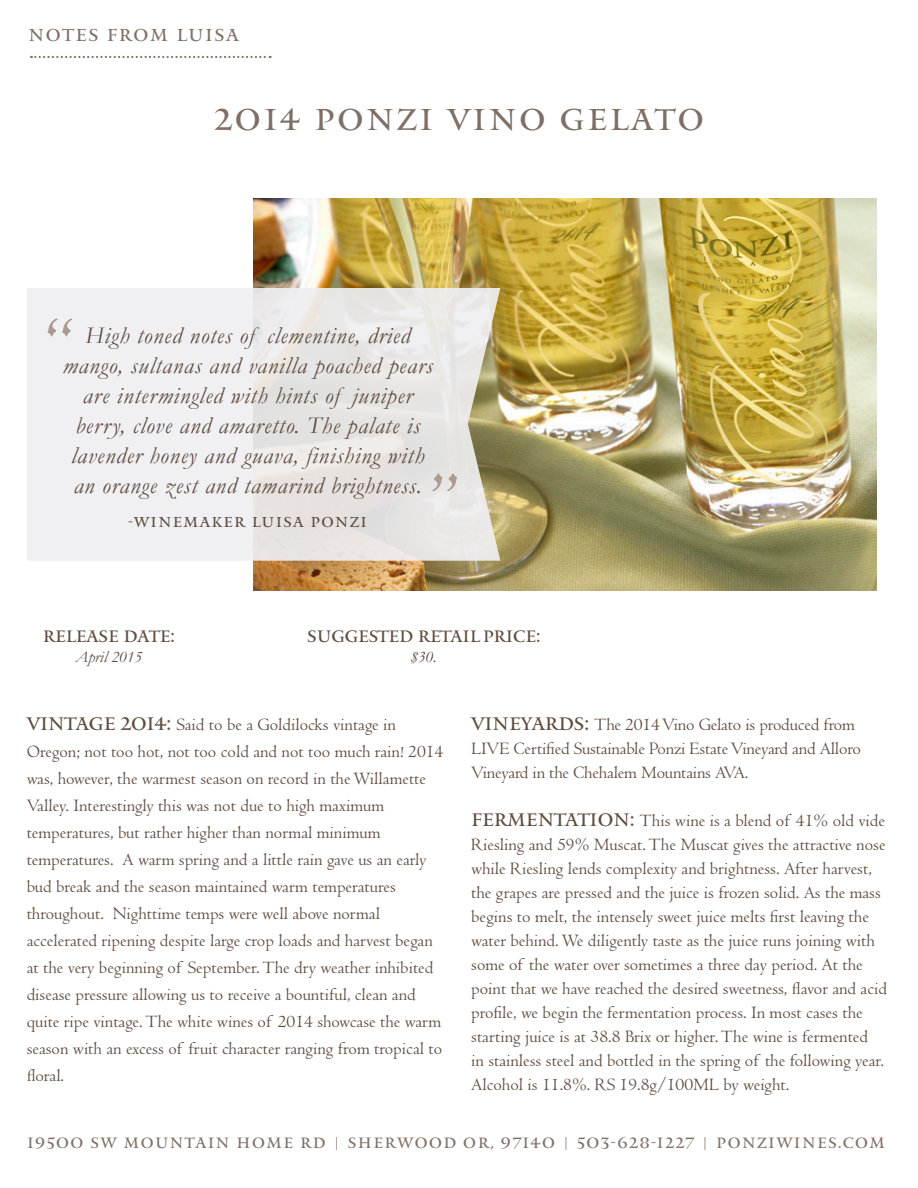
<style>
.page{position:relative;width:918px;height:1188px;background:#fff}
.page>*{position:absolute;margin:0;border:0;box-sizing:border-box;transform-origin:0 0}
.t1{font:30px "Mantinia";letter-spacing:.1em;color:#5e4c40}
.t2{font:italic 24px/30px "Garamond";letter-spacing:.035em;color:#5e4c40;text-align:center}
.t3{font:18px/27px "Centaur";color:#5e4c40}
.t4{font:17.25px "Mantinia";letter-spacing:.1em;color:#5e4c40}
.t5{font:16.35px/19.6px "Mantinia";color:#5e4c40;text-align:center}
.t6{font:italic 16.35px "Garamond";color:#5e4c40}
.t7{font:14.85px "Mantinia";letter-spacing:.1em;color:#5e4c40}
.t8{font:14.25px "Mantinia";letter-spacing:.1em;color:#5e4c40}
.s1{font-family:"Garamond";font-style:italic}
.s2{font-family:"Mantinia"}
.s3{font-family:"Centaur"}
</style>
<div class="page">
<svg style="left:31px;top:56px;width:240px;height:2px"></svg>
<img style="left:254px;top:198px;width:623px;height:392px">
<svg style="left:27px;top:288px;width:473px;height:273px;fill:#f0eff1"></svg>
<svg style="left:48px;top:318px;width:24px;height:18px"></svg>
<svg style="left:432px;top:473px;width:25px;height:18px"></svg>
<p class="t4" style="left:28px;top:25px;width:212px">NOTES FROM LUISA</p>
<h1 class="t1" style="left:214px;top:101px;width:491px">2014 PONZI VINO GELATO</h1>
<p class="t2" style="left:63px;top:320px;width:372px">High toned notes of clementine, dried mango, sultanas and vanilla poached pears are intermingled with hints of juniper berry, clove and amaretto. The palate is lavender honey and guava, finishing with an orange zest and tamarind brightness.</p>
<p class="t8" style="left:129px;top:513px;width:240px">-WINEMAKER LUISA PONZI</p>
<p class="t5" style="left:43px;top:627px;width:133px">RELEASE DATE:</p>
<p class="t6" style="left:76px;top:647px;width:68px">April 2015</p>
<p class="t5" style="left:307px;top:627px;width:235px">SUGGESTED RETAIL PRICE: <span class="s1">$30.</span></p>
<p class="t3" style="left:27px;top:711px;width:418px"><span class="s2">VINTAGE 2014:</span> Said to be a Goldilocks vintage in Oregon; not too hot, not too cold and not too much rain! 2014 was, however, the warmest season on record in the Willamette Valley. Interestingly this was not due to high maximum temperatures, but rather higher than normal minimum temperatures. A warm spring and a little rain gave us an early bud break and the season maintained warm temperatures throughout. Nighttime temps were well above normal accelerated ripening despite large crop loads and harvest began at the very beginning of September. The dry weather inhibited disease pressure allowing us to receive a bountiful, clean and quite ripe vintage. The white wines of 2014 showcase the warm season with an excess of fruit character ranging from tropical to floral.</p>
<p class="t3" style="left:471px;top:713px;width:391px;line-height:24px"><span class="s2">VINEYARDS:</span> The 2014 Vino Gelato is produced from<br>LIVE Certified Sustainable Ponzi Estate Vineyard and Alloro<br>Vineyard in the Chehalem Mountains AVA.</p>
<p class="t3" style="left:471px;top:809px;width:417px;line-height:24px"><span class="s2">FERMENTATION:</span> This wine is a blend of 41% old vide Riesling and 59% Muscat. The Muscat gives the attractive nose while Riesling lends complexity and brightness. After harvest, the grapes are pressed and the juice is frozen solid. As the mass begins to melt, the intensely sweet juice melts first leaving the water behind. We diligently taste as the juice runs joining with some of the water over sometimes a three day period. At the point that we have reached the desired sweetness, flavor and acid profile, we begin the fermentation process. In most cases the starting juice is at 38.8 Brix or higher. The wine is fermented<br>in stainless steel and bottled in the spring of the following year.<br>Alcohol is 11.8%. RS 19.8g/100ML by weight.</p>
<p class="t7" style="left:27px;top:1133px;width:859px">19500 SW MOUNTAIN HOME RD <span class="s3">|</span> SHERWOOD OR, 97140 <span class="s3">|</span> 503-628-1227 <span class="s3">|</span> PONZIWINES.COM</p>
</div>
